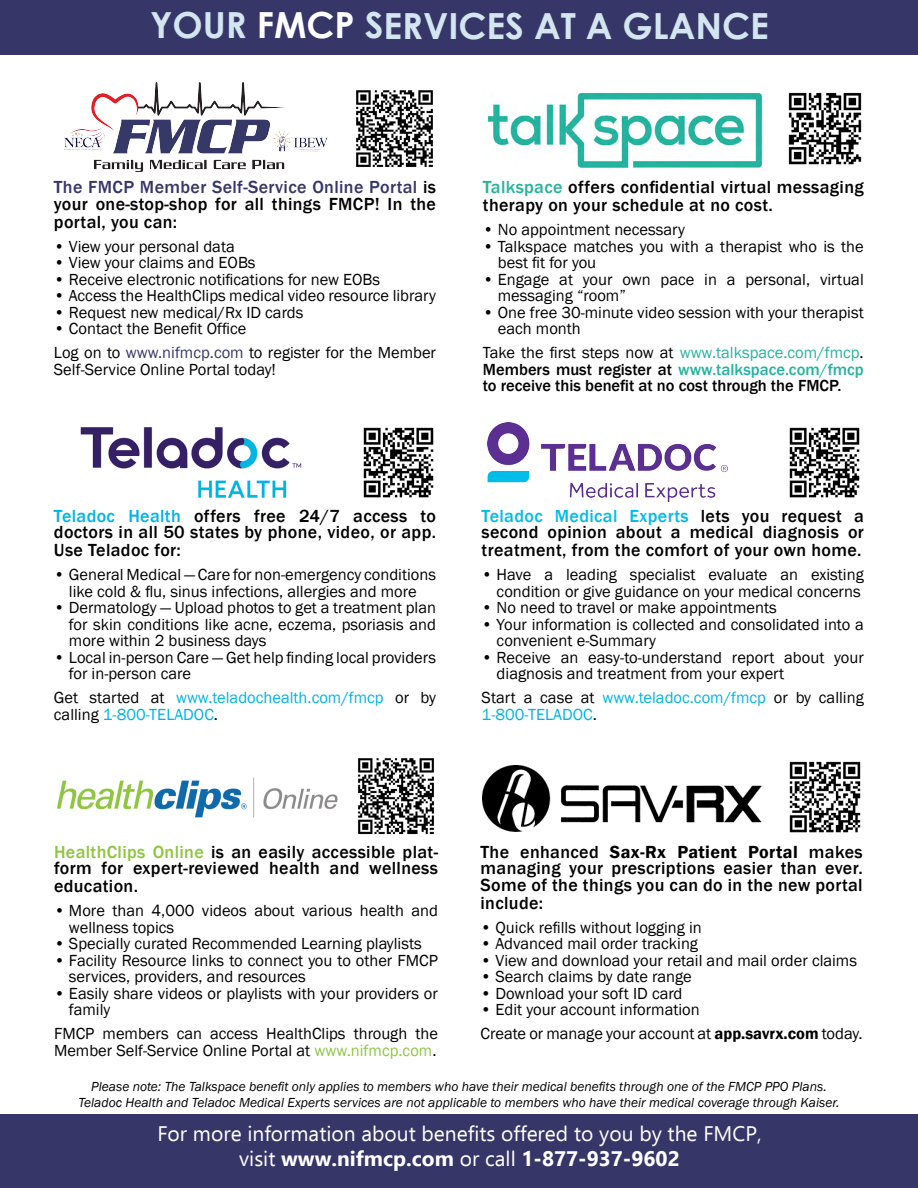
<style>
.page{position:relative;width:918px;height:1188px;background:#fff}
.page>*{position:absolute;margin:0;border:0;box-sizing:border-box;transform-origin:0 0}
.t1{font:700 36px "Century Gothic";letter-spacing:-.005em;color:#d3e6f0}
.t2{font:21px/25.2px "Ebrima";color:#fff;text-align:center}
.t3{font:500 18px/17.2px "Franklin Gothic";letter-spacing:.02em;color:#000;text-align:justify}
.t4{font:16.5px/16.5px "Franklin Gothic";color:#000}
.t5{font:500 16.5px/16.5px "Franklin Gothic";color:#000;text-align:justify}
.t6{font:16.5px/16.5px "Franklin Gothic";color:#00b5e2}
.t7{font:italic 13.5px/16.2px "Franklin Gothic";color:#000;text-align:center}
.s1{color:#fff}
.s2{color:#363668}
.s3{color:#26b39e}
.s4{font-weight:400}
.s5{font-weight:400;color:#26b39e}
.s6{color:#00b5e2}
.s7{color:#000}
.s8{color:#00bce8}
.s9{color:#8ec640}
.s10{font-weight:600}
.s11{font-weight:700}
</style>
<div class="page">
<div style="left:0;top:1114px;width:918px;height:74px;background:#363668"></div>
<div style="left:0;top:0;width:918px;height:55px;background:#363668"></div>
<img style="left:482px;top:765px;width:279px;height:66px">
<img style="left:80px;top:427px;width:222px;height:71px">
<img style="left:56px;top:777px;width:282px;height:41px">
<img style="left:487px;top:423px;width:241px;height:78px">
<img style="left:487px;top:92px;width:276px;height:77px">
<img style="left:356px;top:90px;width:77px;height:77px">
<img style="left:358px;top:758px;width:76px;height:77px">
<img style="left:788px;top:92px;width:74px;height:73px">
<img style="left:363px;top:427px;width:71px;height:71px">
<img style="left:789px;top:427px;width:71px;height:71px">
<img style="left:789px;top:761px;width:72px;height:72px">
<img style="left:64px;top:83px;width:264px;height:88px">
<h1 class="t1" style="left:150px;top:-2px;width:620px">YOUR <span class="s1">FMCP</span> SERVICES AT A GLANCE</h1>
<p class="t3" style="left:54px;top:179px;width:384px"><span class="s2">The FMCP Member Self-Service Online Portal</span> is your one-stop-shop for all things FMCP! In the portal, you can:</p>
<p class="t4" style="left:54px;top:238px;width:182px">• View your personal data</p>
<p class="t4" style="left:54px;top:255px;width:203px">• View your claims and EOBs</p>
<p class="t4" style="left:54px;top:271px;width:328px">• Receive electronic notifications for new EOBs</p>
<p class="t4" style="left:54px;top:288px;width:384px">• Access the HealthClips medical video resource library</p>
<p class="t4" style="left:54px;top:304px;width:251px">• Request new medical/Rx ID cards</p>
<p class="t4" style="left:54px;top:317px;width:384px;line-height:24px">• Contact the Benefit Office<br>Log on to <span class="s2">www.nifmcp.com</span> to register for the Member</p>
<p class="t4" style="left:54px;top:361px;width:224px">Self-Service Online Portal today!</p>
<p class="t3" style="left:483px;top:178px;width:382px;line-height:18px"><span class="s3">Talkspace</span> offers confidential virtual messaging therapy on your schedule at no cost.</p>
<p class="t4" style="left:483px;top:222px;width:204px">• No appointment necessary</p>
<p class="t4" style="left:498px;top:238px;width:367px;text-indent:-15px">• Talkspace matches you with a therapist who is the best fit for you</p>
<p class="t4" style="left:498px;top:271px;width:367px;text-indent:-15px">• Engage at your own pace in a personal, virtual messaging “room”</p>
<p class="t4" style="left:498px;top:304px;width:367px;text-indent:-15px">• One free 30-minute video session with your therapist each month</p>
<p class="t5" style="left:483px;top:344px;width:382px"><span class="s4">Take the first steps now at</span> <span class="s5">www.talkspace.com/fmcp</span><span class="s4">.<br></span>Members must register at <span class="s3">www.talkspace.com/fmcp </span>to receive this benefit at no cost through the FMCP.</p>
<p class="t3" style="left:54px;top:507px;width:384px"><span class="s6">Teladoc Health</span> offers free 24/7 access to doctors in all 50 states by phone, video, or app.<br>Use Teladoc for:</p>
<p class="t4" style="left:54px;top:567px;width:384px;text-align:center">• General Medical — Care for non-emergency conditions like cold &amp; flu, sinus infections, allergies and more</p>
<p class="t4" style="left:69px;top:600px;width:369px;text-align:justify;text-indent:-15px">• Dermatology — Upload photos to get a treatment plan for skin conditions like acne, eczema, psoriasis and more within 2 business days</p>
<p class="t4" style="left:69px;top:649px;width:369px;text-indent:-15px">• Local in-person Care — Get help finding local providers for in-person care</p>
<p class="t6" style="left:54px;top:690px;width:384px"><span class="s7">Get started at</span> www.teladochealth.com/fmcp <span class="s7">or by calling</span> 1-800-TELADOC<span class="s7">.</span></p>
<p class="t3" style="left:482px;top:507px;width:384px"><span class="s8">Teladoc Medical Experts</span> lets you request a second opinion about a medical diagnosis or treatment, from the comfort of your own home.</p>
<p class="t4" style="left:482px;top:567px;width:384px;text-align:right">• Have a leading specialist evaluate an existing condition or give guidance on your medical concerns</p>
<p class="t4" style="left:482px;top:600px;width:297px">• No need to travel or make appointments</p>
<p class="t4" style="left:497px;top:616px;width:369px;text-indent:-15px">• Your information is collected and consolidated into a convenient e-Summary</p>
<p class="t4" style="left:497px;top:649px;width:369px;text-indent:-15px">• Receive an easy-to-understand report about your diagnosis and treatment from your expert</p>
<p class="t6" style="left:482px;top:690px;width:384px"><span class="s7">Start a case at</span> www.teladoc.com/fmcp <span class="s7">or by calling<br></span>1-800-TELADOC<span class="s7">.</span></p>
<p class="t3" style="left:54px;top:843px;width:386px"><span class="s9">HealthClips Online</span> is an easily accessible plat&shy;form for expert-reviewed health and wellness education.</p>
<p class="t4" style="left:69px;top:903px;width:370px;text-indent:-15px">• More than 4,000 videos about various health and wellness topics</p>
<p class="t4" style="left:54px;top:936px;width:369px">• Specially curated Recommended Learning playlists</p>
<p class="t4" style="left:69px;top:952px;width:370px;text-indent:-15px">• Facility Resource links to connect you to other FMCP services, providers, and resources</p>
<p class="t4" style="left:69px;top:985px;width:370px;text-indent:-15px">• Easily share videos or playlists with your providers or family</p>
<p class="t4" style="left:54px;top:1026px;width:385px">FMCP members can access HealthClips through the<br>Member Self-Service Online Portal at <span class="s9">www.nifmcp.com</span>.</p>
<p class="t3" style="left:481px;top:843px;width:384px">The enhanced <span class="s10">Sax-Rx Patient Portal</span> makes managing your prescriptions easier than ever.<br>Some of the things you can do in the new portal include:</p>
<p class="t4" style="left:481px;top:919px;width:223px">• Quick refills without logging in</p>
<p class="t4" style="left:481px;top:936px;width:219px">• Advanced mail order tracking</p>
<p class="t4" style="left:481px;top:952px;width:378px">• View and download your retail and mail order claims</p>
<p class="t4" style="left:481px;top:969px;width:213px">• Search claims by date range</p>
<p class="t4" style="left:481px;top:985px;width:203px">• Download your soft ID card</p>
<p class="t4" style="left:481px;top:998px;width:384px;line-height:24px">• Edit your account information<br>Create or manage your account at <span class="s10">app.savrx.com</span> today.</p>
<p class="t7" style="left:78px;top:1079px;width:763px">Please note: The Talkspace benefit only applies to members who have their medical benefits through one of the FMCP PPO Plans.<br>Teladoc Health and Teladoc Medical Experts services are not applicable to members who have their medical coverage through Kaiser.</p>
<p class="t2" style="left:157px;top:1120px;width:606px">For more information about benefits offered to you by the FMCP, visit <span class="s11">www.nifmcp.com</span> or call <span class="s11">1-877-937-9602</span></p>
</div>
